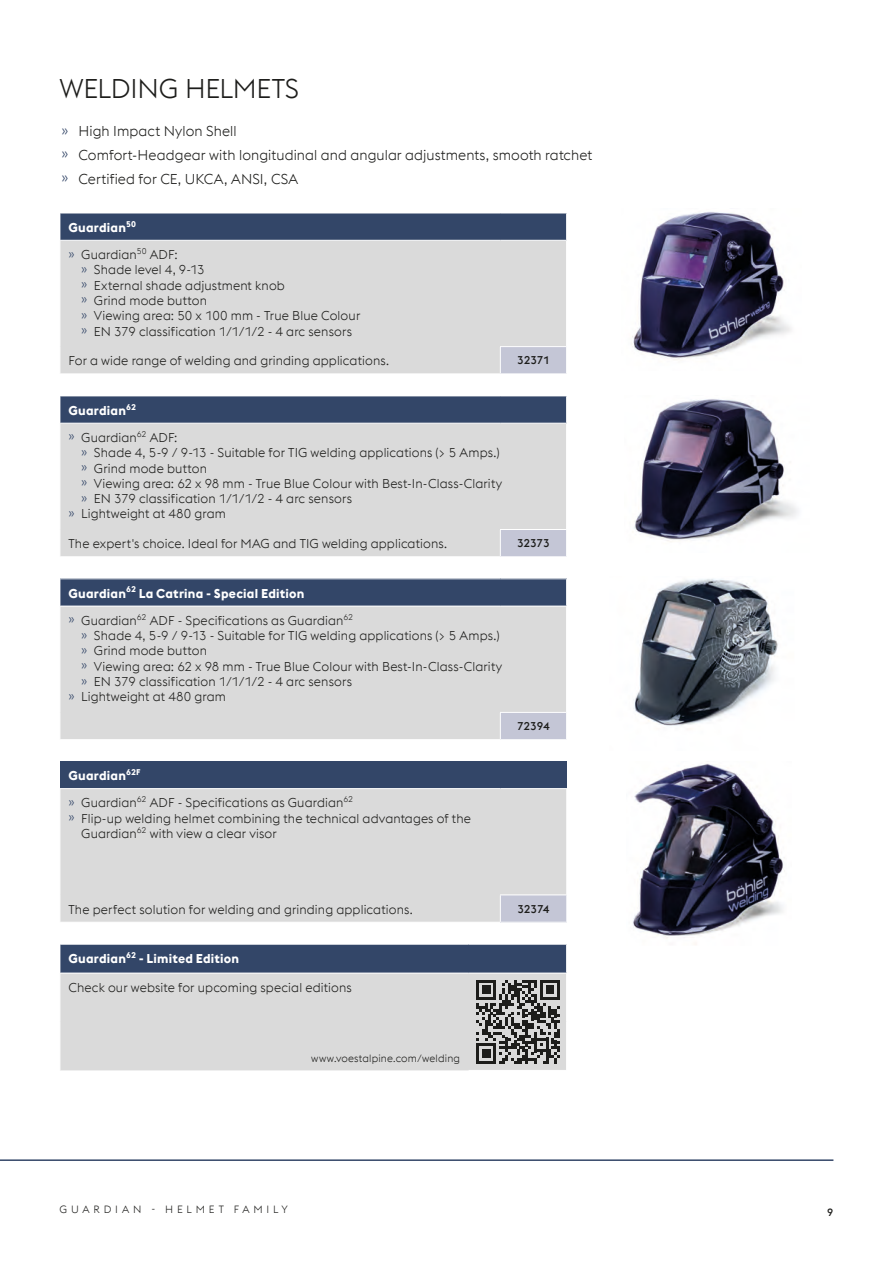
<style>
.page{position:relative;width:893px;height:1263px;background:#fff}
.page>*{position:absolute;margin:0;border:0;box-sizing:border-box;transform-origin:0 0}
.t1{font:300 27px "voestalpine";letter-spacing:-.01em;color:#1d1d1b}
.t2{font:300 14.25px/23.7px "voestalpine";letter-spacing:.005em;color:#1d1d1b}
.t3{font:300 12.75px/15.3px "voestalpine";letter-spacing:.01em;color:#1d1d1b}
.t4{font:700 12.75px "voestalpine";letter-spacing:.015em;color:#fff}
.t5{font:500 11.25px "voestalpine";letter-spacing:-.02em;color:#1d1d1b}
.t6{font:300 10.5px "voestalpine";letter-spacing:.015em;color:#1d1d1b}
.t7{font:500 10.5px "voestalpine";color:#1d1d1b}
.s1{color:#334668}
.s2{font-weight:700;color:#fff}
</style>
<div class="page">
<hr style="left:0;top:1159px;width:833px;height:2px;background:#334668">
<img style="left:631px;top:212px;width:161px;height:148px">
<img style="left:634px;top:399px;width:164px;height:143px">
<img style="left:633px;top:763px;width:152px;height:182px">
<img style="left:634px;top:579px;width:144px;height:147px">
<div style="left:60px;top:944px;width:507px;height:29px;background:#334668"></div>
<div style="left:61px;top:974px;width:505px;height:96px;background:#dadada"></div>
<svg style="left:566px;top:945px;width:1px;height:28px"></svg>
<hr style="left:60px;top:944px;width:409px;height:1px;background:#fff">
<svg style="left:60px;top:944px;width:1px;height:29px"></svg>
<hr style="left:469px;top:944px;width:98px;height:1px;background:#fff">
<svg style="left:476px;top:980px;width:84px;height:84px"></svg>
<div style="left:60px;top:213px;width:507px;height:27px;background:#334668"></div>
<div style="left:61px;top:241px;width:505px;height:132px;background:#dadada"></div>
<div style="left:500px;top:347px;width:67px;height:27px;background:#c4c6d6"></div>
<svg style="left:566px;top:347px;width:1px;height:26px"></svg>
<hr style="left:500px;top:373px;width:67px;height:1px;background:#fff">
<hr style="left:60px;top:213px;width:440px;height:1px;background:#fff">
<svg style="left:60px;top:213px;width:1px;height:27px"></svg>
<hr style="left:500px;top:213px;width:67px;height:1px;background:#fff">
<svg style="left:566px;top:213px;width:1px;height:27px"></svg>
<svg style="left:60px;top:347px;width:1px;height:26px"></svg>
<hr style="left:500px;top:346px;width:67px;height:1px;background:#fff">
<svg style="left:500px;top:347px;width:1px;height:26px"></svg>
<div style="left:60px;top:396px;width:507px;height:27px;background:#334668"></div>
<div style="left:61px;top:424px;width:505px;height:132px;background:#dadada"></div>
<div style="left:500px;top:529px;width:67px;height:28px;background:#c4c6d6"></div>
<svg style="left:60px;top:396px;width:1px;height:27px"></svg>
<svg style="left:566px;top:396px;width:1px;height:27px"></svg>
<hr style="left:500px;top:529px;width:67px;height:1px;background:#fff">
<svg style="left:500px;top:530px;width:1px;height:26px"></svg>
<svg style="left:566px;top:530px;width:1px;height:26px"></svg>
<hr style="left:500px;top:556px;width:67px;height:1px;background:#fff">
<svg style="left:60px;top:529px;width:1px;height:27px"></svg>
<div style="left:60px;top:579px;width:507px;height:27px;background:#334668"></div>
<div style="left:61px;top:607px;width:505px;height:132px;background:#dadada"></div>
<div style="left:500px;top:712px;width:67px;height:28px;background:#c4c6d6"></div>
<svg style="left:60px;top:579px;width:1px;height:27px"></svg>
<svg style="left:566px;top:579px;width:1px;height:27px"></svg>
<hr style="left:500px;top:712px;width:67px;height:1px;background:#fff">
<svg style="left:500px;top:713px;width:1px;height:26px"></svg>
<svg style="left:566px;top:713px;width:1px;height:26px"></svg>
<hr style="left:500px;top:739px;width:67px;height:1px;background:#fff">
<svg style="left:60px;top:712px;width:1px;height:27px"></svg>
<div style="left:60px;top:761px;width:507px;height:28px;background:#334668"></div>
<div style="left:61px;top:789px;width:505px;height:133px;background:#dadada"></div>
<div style="left:500px;top:895px;width:67px;height:27px;background:#c4c6d6"></div>
<hr style="left:60px;top:788px;width:440px;height:1px;background:#fff">
<hr style="left:500px;top:788px;width:67px;height:1px;background:#fff">
<svg style="left:60px;top:895px;width:1px;height:27px"></svg>
<hr style="left:500px;top:894px;width:67px;height:1px;background:#fff">
<svg style="left:500px;top:895px;width:1px;height:27px"></svg>
<svg style="left:566px;top:895px;width:1px;height:27px"></svg>
<h1 class="t1" style="left:60px;top:73px;width:241px">WELDING HELMETS</h1>
<p class="t2" style="left:61px;top:119px;width:532px"><span class="s1">»</span> High Impact Nylon Shell<br><span class="s1">»</span> Comfort-Headgear with longitudinal and angular adjustments, smooth ratchet <span class="s1">»</span> Certified for CE, UKCA, ANSI, CSA</p>
<p class="t3" style="left:68px;top:214px;width:111px;line-height:27.3px"><span class="s2">Guardian</span><sup>50<br></sup><span class="s1">»</span> Guardian<sup>50</sup> ADF:</p>
<p class="t3" style="left:81px;top:262px;width:281px"><span class="s1">»</span> Shade level 4, 9-13<br><span class="s1">»</span> External shade adjustment knob<br><span class="s1">»</span> Grind mode button<br><span class="s1">»</span> Viewing area: 50 x 100 mm - True Blue Colour <span class="s1">»</span> EN 379 classification 1/1/1/2 - 4 arc sensors</p>
<p class="t3" style="left:68px;top:353px;width:322px">For a wide range of welding and grinding applications.</p>
<p class="t5" style="left:517px;top:353px;width:34px">32371</p>
<p class="t3" style="left:68px;top:397px;width:111px;line-height:27.3px"><span class="s2">Guardian</span><sup>62<br></sup><span class="s1">»</span> Guardian<sup>62</sup> ADF:</p>
<p class="t3" style="left:81px;top:445px;width:420px"><span class="s1">»</span> Shade 4, 5-9 / 9-13 - Suitable for TIG welding applications (&gt; 5 Amps.)</p>
<p class="t3" style="left:81px;top:460px;width:127px"><span class="s1">»</span> Grind mode button</p>
<p class="t3" style="left:81px;top:476px;width:423px"><span class="s1">»</span> Viewing area: 62 x 98 mm - True Blue Colour with Best-In-Class-Clarity</p>
<p class="t3" style="left:81px;top:491px;width:272px"><span class="s1">»</span> EN 379 classification 1/1/1/2 - 4 arc sensors</p>
<p class="t3" style="left:68px;top:506px;width:159px"><span class="s1">»</span> Lightweight at 480 gram</p>
<p class="t3" style="left:68px;top:536px;width:380px">The expert's choice. Ideal for MAG and TIG welding applications.</p>
<p class="t5" style="left:517px;top:536px;width:34px">32373</p>
<p class="t3" style="left:68px;top:579px;width:286px;line-height:27.3px"><span class="s2">Guardian</span><sup>62</sup> <span class="s2">La Catrina - Special Edition<br></span><span class="s1">»</span> Guardian<sup>62</sup> ADF - Specifications as Guardian<sup>62</sup></p>
<p class="t3" style="left:81px;top:628px;width:420px"><span class="s1">»</span> Shade 4, 5-9 / 9-13 - Suitable for TIG welding applications (&gt; 5 Amps.)</p>
<p class="t3" style="left:81px;top:643px;width:127px"><span class="s1">»</span> Grind mode button</p>
<p class="t3" style="left:81px;top:659px;width:423px"><span class="s1">»</span> Viewing area: 62 x 98 mm - True Blue Colour with Best-In-Class-Clarity</p>
<p class="t3" style="left:81px;top:674px;width:272px"><span class="s1">»</span> EN 379 classification 1/1/1/2 - 4 arc sensors</p>
<p class="t3" style="left:68px;top:689px;width:159px"><span class="s1">»</span> Lightweight at 480 gram</p>
<p class="t5" style="left:517px;top:719px;width:34px">72394</p>
<p class="t3" style="left:68px;top:762px;width:286px;line-height:27.3px"><span class="s2">Guardian</span><sup>62F<br></sup><span class="s1">»</span> Guardian<sup>62</sup> ADF - Specifications as Guardian<sup>62</sup></p>
<p class="t3" style="left:81px;top:811px;width:391px;text-indent:-13px"><span class="s1">»</span> Flip-up welding helmet combining the technical advantages of the<br>Guardian<sup>62</sup> with view a clear visor</p>
<p class="t3" style="left:68px;top:901px;width:346px">The perfect solution for welding and grinding applications.</p>
<p class="t5" style="left:518px;top:902px;width:33px">32374</p>
<p class="t4" style="left:68px;top:950px;width:172px">Guardian<sup>62</sup> - Limited Edition</p>
<p class="t3" style="left:68px;top:980px;width:285px">Check our website for upcoming special editions</p>
<p class="t6" style="left:311px;top:1052px;width:150px">www.voestalpine.com/welding</p>
<p class="t6" style="left:60px;top:1203px;width:14px">G uardian</p>
<p class="t6" style="left:151px;top:1203px;width:25px">- helmet</p>
<p class="t6" style="left:234px;top:1203px;width:12px">F amily</p>
<p class="t7" style="left:827px;top:1206px;width:8px">9</p>
</div>
